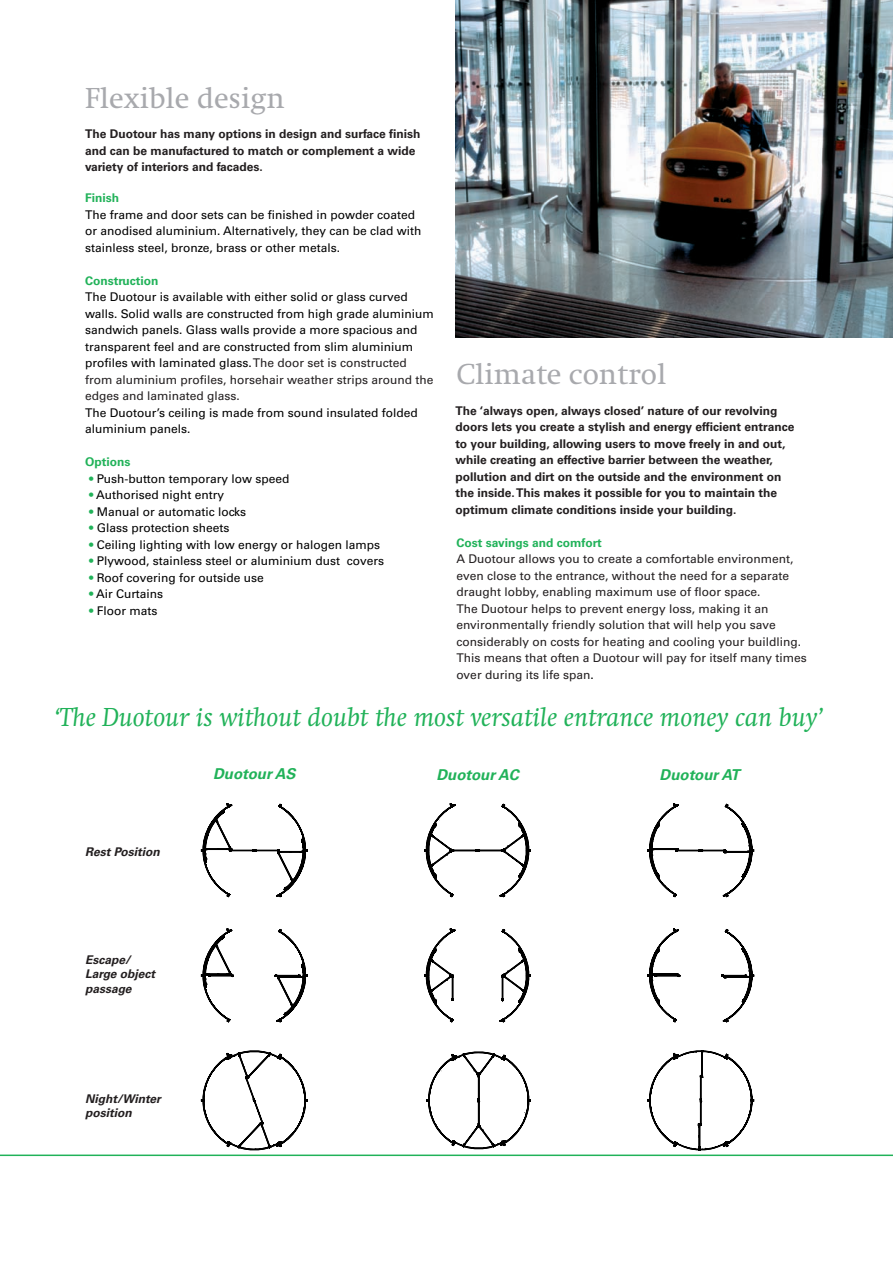
<style>
.page{position:relative;width:893px;height:1263px;background:#fff}
.page>*{position:absolute;margin:0;border:0;box-sizing:border-box;transform-origin:0 0}
.t1{font:30px "Swift EF";color:#a8a9ad}
.t2{font:italic 27px "Swift EF";color:#21b259}
.t3{font:italic 700 15px "Univers LT Std";color:#21b259}
.t4{font:12px/16.5px "Univers LT Std";color:#000}
.t5{font:700 12px/16.5px "Univers LT Std";color:#231f20}
.t6{font:12px/16.5px "Univers LT Std";color:#231f20}
.t7{font:italic 700 12px/14.4px "Univers LT Std";color:#231f20}
.t8{font:700 12px "Univers LT Std";color:#21b259}
.s1{color:#231f20}
.s2{color:#21b259}
.s3{font-weight:700;color:#21b259}
.s4{color:#000}
</style>
<div class="page">
<img style="left:455px;top:0;width:438px;height:337px">
<svg style="left:0;top:1154px;width:893px;height:3px"></svg>
<svg style="left:201px;top:803px;width:107px;height:94px"></svg>
<svg style="left:424px;top:803px;width:107px;height:94px"></svg>
<svg style="left:647px;top:803px;width:107px;height:94px"></svg>
<svg style="left:201px;top:928px;width:107px;height:94px"></svg>
<svg style="left:201px;top:1050px;width:107px;height:101px"></svg>
<svg style="left:424px;top:928px;width:107px;height:94px"></svg>
<svg style="left:426px;top:1051px;width:105px;height:98px"></svg>
<svg style="left:647px;top:928px;width:107px;height:94px"></svg>
<svg style="left:647px;top:1050px;width:107px;height:101px"></svg>
<p class="t1" style="left:85px;top:82px;width:201px">Flexible design</p>
<p class="t5" style="left:85px;top:126px;width:337px">The Duotour has many options in design and surface finish and can be manufactured to match or complement a wide variety of interiors and facades.</p>
<p class="t8" style="left:85px;top:191px;width:36px">Finish</p>
<p class="t4" style="left:85px;top:206px;width:338px">The frame and door sets can be finished in powder coated or anodised aluminium. Alternatively, they can be clad with stainless steel, bronze, brass or other metals.</p>
<p class="t8" style="left:85px;top:273px;width:75px">Construction</p>
<p class="t4" style="left:85px;top:289px;width:350px">The Duotour is available with either solid or glass curved walls. Solid walls are constructed from high grade aluminium sandwich panels. Glass walls provide a more spacious and transparent feel and are constructed from slim aluminium profiles with laminated glass.<span class="s1">The door set is constructed from aluminium profiles, horsehair weather strips around the edges and laminated glass.</span></p>
<p class="t4" style="left:85px;top:404px;width:334px">The Duotour’s ceiling is made from sound insulated folded aluminium panels.</p>
<p class="t8" style="left:85px;top:455px;width:47px">Options</p>
<p class="t4" style="left:89px;top:470px;width:202px"><span class="s2">•</span> Push-button temporary low speed</p>
<p class="t4" style="left:89px;top:487px;width:136px"><span class="s2">•</span> Authorised night entry</p>
<p class="t4" style="left:89px;top:503px;width:158px"><span class="s2">•</span> Manual or automatic locks</p>
<p class="t4" style="left:89px;top:520px;width:142px"><span class="s3">•</span> Glass protection sheets</p>
<p class="t4" style="left:89px;top:536px;width:292px"><span class="s2">•</span> Ceiling lighting with low energy or halogen lamps</p>
<p class="t4" style="left:89px;top:553px;width:296px"><span class="s2">•</span> Plywood, stainless steel or aluminium dust covers</p>
<p class="t4" style="left:89px;top:569px;width:176px"><span class="s2">•</span> Roof covering for outside use</p>
<p class="t4" style="left:89px;top:586px;width:75px"><span class="s2">•</span> Air Curtains</p>
<p class="t4" style="left:89px;top:602px;width:70px"><span class="s2">•</span> Floor mats</p>
<p class="t1" style="left:456px;top:358px;width:211px">Climate control</p>
<p class="t5" style="left:455px;top:402px;width:340px">The ‘always open, always closed’ nature of our revolving doors lets you create a stylish and energy efficient entrance to your building, allowing users to move freely in and out, while creating an effective barrier between the weather, pollution and dirt on the outside and the environment on the inside. This makes it possible for you to maintain the optimum climate conditions inside your building.</p>
<p class="t8" style="left:456px;top:535px;width:147px">Cost savings and comfort</p>
<p class="t6" style="left:456px;top:551px;width:352px">A Duotour allows you to create a comfortable environment, even close to the entrance, without the need for a separate draught lobby, enabling maximum use of floor space.<br>The Duotour helps to prevent energy loss, making it an environmentally friendly solution that will help you save considerably on costs for heating and cooling your buildling.<br>This means that often a Duotour will pay for itself many times over during its life span<span class="s4">.</span></p>
<p class="t2" style="left:54px;top:702px;width:770px">‘The Duotour is without doubt the most versatile entrance money can buy’</p>
<p class="t3" style="left:213px;top:765px;width:84px">Duotour AS</p>
<p class="t3" style="left:436px;top:765px;width:84px">Duotour AC</p>
<p class="t3" style="left:660px;top:765px;width:82px">Duotour AT</p>
<p class="t7" style="left:85px;top:845px;width:76px">Rest Position</p>
<p class="t7" style="left:85px;top:952px;width:72px">Escape/<br>Large object passage</p>
<p class="t7" style="left:85px;top:1092px;width:77px">Night/Winter position</p>
</div>
